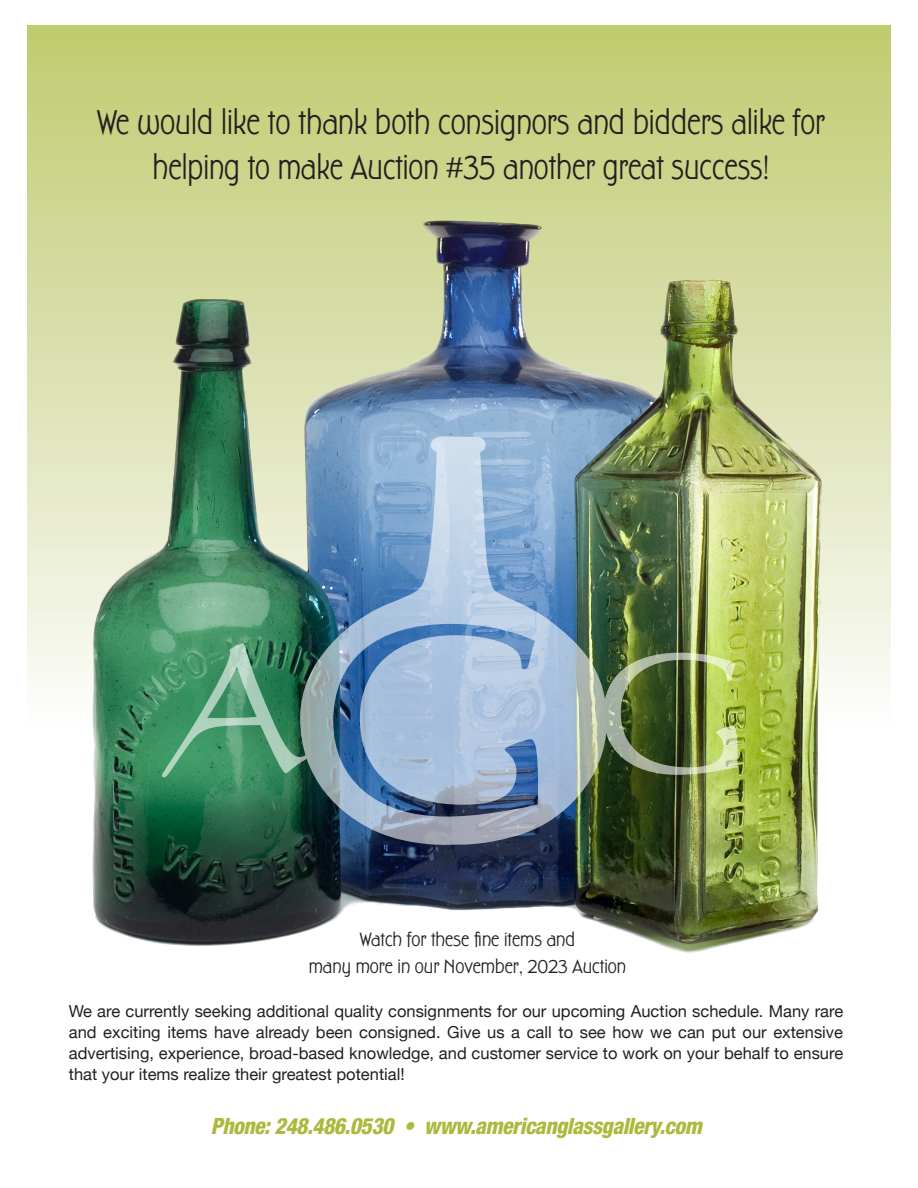
<style>
.page{position:relative;width:918px;height:1188px;background:#fff}
.page>*{position:absolute;margin:0;border:0;box-sizing:border-box;transform-origin:0 0}
.t1{font:37.5px/45px "Hardwood LP Std";color:#231f20;text-align:center;scale:.93 1}
.t2{font:italic 800 condensed 22.5px "Helvetica Neue LT Std";letter-spacing:-.02em;color:#abba3d;scale:.96 1}
.t3{font:21px "Hardwood LP Std";color:#231f20}
.t4{font:16.5px/21px "Helvetica Neue";color:#231f20;text-align:justify}
</style>
<div class="page">
<div style="left:28px;top:26px;width:862px;height:702px;background:linear-gradient(to bottom,#bfc96e,#fcfcfb)"></div>
<img style="left:89px;top:223px;width:734px;height:730px">
<img style="left:300px;top:436px;width:308px;height:412px">
<svg style="left:162px;top:643px;width:146px;height:134px;background:#509771"></svg>
<img style="left:603px;top:653px;width:135px;height:122px">
<p class="t1" style="left:97px;top:100px;width:784px">We would like to thank both consignors and bidders alike for helping to make Auction #35 another great success!</p>
<p class="t3" style="left:360px;top:928px;width:217px">Watch for these fine items and</p>
<p class="t3" style="left:309px;top:955px;width:319px">many more in our November, 2023 Auction</p>
<p class="t4" style="left:69px;top:1000px;width:776px">We are currently seeking additional quality consignments for our upcoming Auction schedule. Many rare and exciting items have already been consigned. Give us a call to see how we can put our extensive advertising, experience, broad-based knowledge, and customer service to work on your behalf to ensure that your items realize their greatest potential!</p>
<p class="t2" style="left:211px;top:1112px;width:513px">Phone: 248.486.0530 • www.americanglassgallery.com</p>
</div>
